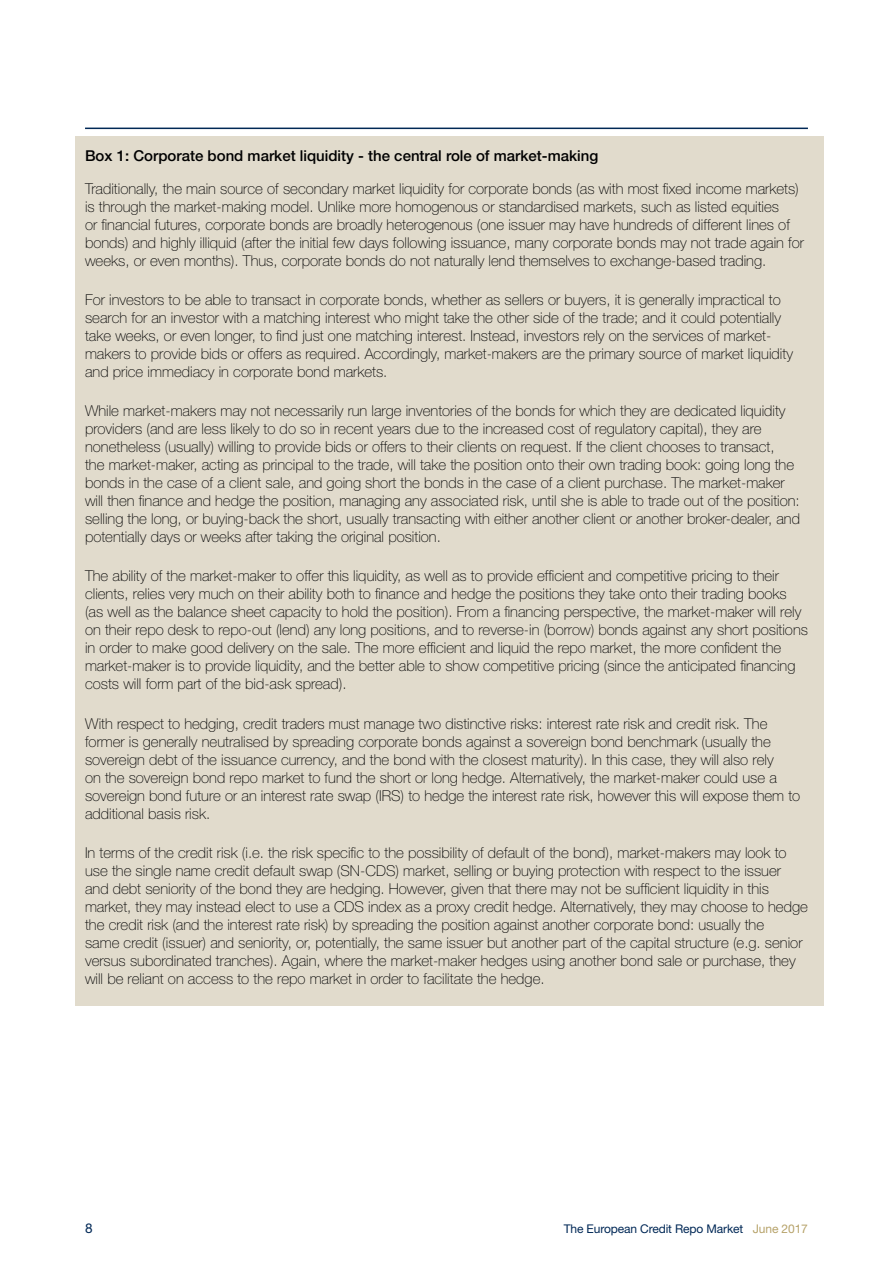
<style>
.page{position:relative;width:893px;height:1263px;background:#fff}
.page>*{position:absolute;margin:0;border:0;box-sizing:border-box;transform-origin:0 0}
.t1{font:100 15px/18px "Helvetica Neue";color:#000}
.t2{font:500 15px "Helvetica Neue";color:#000}
.t3{font:13.5px "Helvetica Neue";color:#002856}
.t4{font:12px "Helvetica Neue";letter-spacing:-.01em;color:#002856}
.s1{color:#b6a269}
</style>
<div class="page">
<hr style="left:85px;top:128px;width:723px;height:1px;background:#002856">
<div style="left:76px;top:136px;width:747px;height:870px;background:#e1dbcc"></div>
<p class="t2" style="left:85px;top:146px;width:515px">Box 1: Corporate bond market liquidity - the central role of market-making</p>
<p class="t1" style="left:85px;top:179px;width:720px">Traditionally, the main source of secondary market liquidity for corporate bonds (as with most fixed income markets) is through the market-making model. Unlike more homogenous or standardised markets, such as listed equities<br>or financial futures, corporate bonds are broadly heterogenous (one issuer may have hundreds of different lines of bonds) and highly illiquid (after the initial few days following issuance, many corporate bonds may not trade again for weeks, or even months). Thus, corporate bonds do not naturally lend themselves to exchange-based trading.</p>
<p class="t1" style="left:85px;top:290px;width:709px">For investors to be able to transact in corporate bonds, whether as sellers or buyers, it is generally impractical to search for an investor with a matching interest who might take the other side of the trade; and it could potentially take weeks, or even longer, to find just one matching interest. Instead, investors rely on the services of market&shy;makers to provide bids or offers as required. Accordingly, market-makers are the primary source of market liquidity and price immediacy in corporate bond markets.</p>
<p class="t1" style="left:85px;top:402px;width:716px">While market-makers may not necessarily run large inventories of the bonds for which they are dedicated liquidity providers (and are less likely to do so in recent years due to the increased cost of regulatory capital), they are nonetheless (usually) willing to provide bids or offers to their clients on request. If the client chooses to transact,<br>the market-maker, acting as principal to the trade, will take the position onto their own trading book: going long the bonds in the case of a client sale, and going short the bonds in the case of a client purchase. The market-maker will then finance and hedge the position, managing any associated risk, until she is able to trade out of the position: selling the long, or buying-back the short, usually transacting with either another client or another broker-dealer, and potentially days or weeks after taking the original position.</p>
<p class="t1" style="left:85px;top:567px;width:724px">The ability of the market-maker to offer this liquidity, as well as to provide efficient and competitive pricing to their clients, relies very much on their ability both to finance and hedge the positions they take onto their trading books (as well as the balance sheet capacity to hold the position). From a financing perspective, the market-maker will rely on their repo desk to repo-out (lend) any long positions, and to reverse-in (borrow) bonds against any short positions in order to make good delivery on the sale. The more efficient and liquid the repo market, the more confident the market-maker is to provide liquidity, and the better able to show competitive pricing (since the anticipated financing costs will form part of the bid-ask spread).</p>
<p class="t1" style="left:85px;top:714px;width:717px">With respect to hedging, credit traders must manage two distinctive risks: interest rate risk and credit risk. The former is generally neutralised by spreading corporate bonds against a sovereign bond benchmark (usually the sovereign debt of the issuance currency, and the bond with the closest maturity). In this case, they will also rely<br>on the sovereign bond repo market to fund the short or long hedge. Alternatively, the market-maker could use a sovereign bond future or an interest rate swap (IRS) to hedge the interest rate risk, however this will expose them to additional basis risk.</p>
<p class="t1" style="left:85px;top:843px;width:724px">In terms of the credit risk (i.e. the risk specific to the possibility of default of the bond), market-makers may look to use the single name credit default swap (SN-CDS) market, selling or buying protection with respect to the issuer and debt seniority of the bond they are hedging. However, given that there may not be sufficient liquidity in this market, they may instead elect to use a CDS index as a proxy credit hedge. Alternatively, they may choose to hedge the credit risk (and the interest rate risk) by spreading the position against another corporate bond: usually the<br>same credit (issuer) and seniority, or, potentially, the same issuer but another part of the capital structure (e.g. senior versus subordinated tranches). Again, where the market-maker hedges using another bond sale or purchase, they will be reliant on access to the repo market in order to facilitate the hedge.</p>
<p class="t3" style="left:85px;top:1220px;width:9px">8</p>
<p class="t4" style="left:564px;top:1222px;width:246px">The European Credit Repo Market <span class="s1">June 2017</span></p>
</div>
